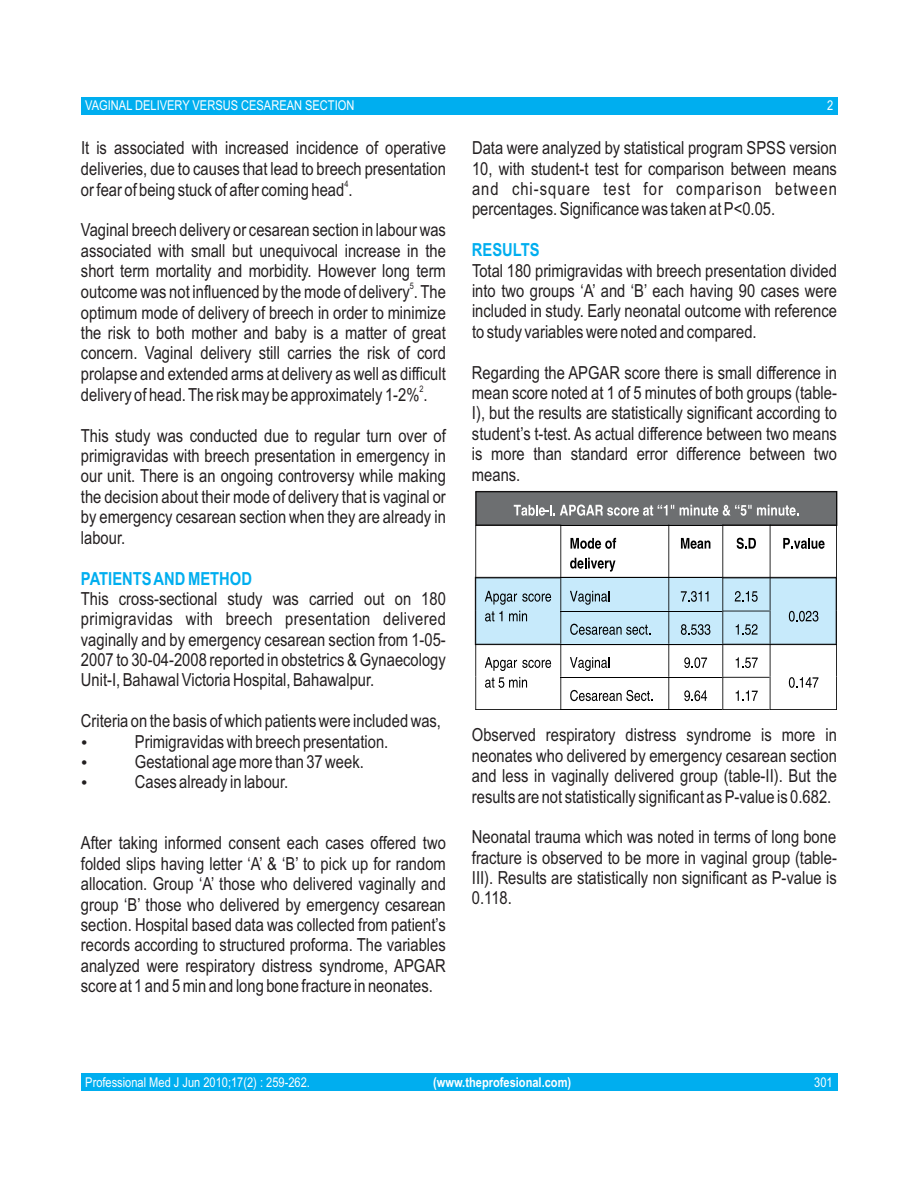
<style>
.page{position:relative;width:918px;height:1188px;background:#fff}
.page>*{position:absolute;margin:0;border:0;box-sizing:border-box;transform-origin:0 0}
.t1{font:18px/20.4px "Arial Narrow";color:#231f20;text-align:justify}
.t2{font:18px/20.4px "Arial Narrow";letter-spacing:.03em;color:#231f20}
.t3{font:700 18px "Arial Narrow";color:#00aeef}
.t4{font:13.5px "Arial Narrow";color:#fff}
.t5{font:700 13.5px "Arial Narrow";color:#fff}
.t6{font:9px "Arial Narrow";color:#231f20}
</style>
<div class="page">
<div style="left:81px;top:97px;width:756px;height:17px;background:#00aeef"></div>
<div style="left:81px;top:1074px;width:756px;height:17px;background:#00aeef"></div>
<hr style="left:475px;top:525px;width:1px;height:52px;background:#000">
<hr style="left:560px;top:525px;width:1px;height:52px;background:#000">
<hr style="left:668px;top:525px;width:1px;height:52px;background:#000">
<hr style="left:722px;top:525px;width:1px;height:52px;background:#000">
<hr style="left:770px;top:525px;width:1px;height:52px;background:#000">
<hr style="left:836px;top:525px;width:1px;height:52px;background:#000">
<hr style="left:475px;top:644px;width:1px;height:33px;background:#000">
<hr style="left:560px;top:644px;width:1px;height:33px;background:#000">
<hr style="left:668px;top:644px;width:1px;height:33px;background:#000">
<hr style="left:722px;top:644px;width:1px;height:33px;background:#000">
<hr style="left:770px;top:644px;width:1px;height:33px;background:#000">
<hr style="left:836px;top:644px;width:1px;height:33px;background:#000">
<hr style="left:475px;top:677px;width:1px;height:33px;background:#000">
<hr style="left:475px;top:709px;width:85px;height:1px;background:#000">
<hr style="left:560px;top:677px;width:1px;height:33px;background:#000">
<hr style="left:560px;top:677px;width:108px;height:1px;background:#000">
<hr style="left:560px;top:709px;width:108px;height:1px;background:#000">
<hr style="left:668px;top:677px;width:1px;height:33px;background:#000">
<hr style="left:668px;top:677px;width:54px;height:1px;background:#000">
<hr style="left:668px;top:709px;width:54px;height:1px;background:#000">
<hr style="left:722px;top:677px;width:1px;height:33px;background:#000">
<hr style="left:722px;top:677px;width:48px;height:1px;background:#000">
<hr style="left:722px;top:709px;width:48px;height:1px;background:#000">
<hr style="left:770px;top:677px;width:1px;height:33px;background:#000">
<hr style="left:836px;top:677px;width:1px;height:33px;background:#000">
<hr style="left:770px;top:709px;width:67px;height:1px;background:#000">
<svg style="left:475px;top:491px;width:363px;height:35px;background:#727475"></svg>
<svg style="left:570px;top:538px;width:46px;height:11px"></svg>
<svg style="left:681px;top:538px;width:29px;height:11px"></svg>
<svg style="left:737px;top:538px;width:19px;height:11px"></svg>
<svg style="left:783px;top:538px;width:42px;height:11px"></svg>
<svg style="left:475px;top:558px;width:362px;height:87px"></svg>
<svg style="left:485px;top:657px;width:66px;height:14px"></svg>
<svg style="left:485px;top:677px;width:42px;height:11px"></svg>
<svg style="left:570px;top:657px;width:39px;height:14px"></svg>
<svg style="left:684px;top:657px;width:23px;height:11px"></svg>
<svg style="left:736px;top:657px;width:22px;height:11px"></svg>
<svg style="left:789px;top:677px;width:29px;height:11px"></svg>
<svg style="left:570px;top:690px;width:82px;height:11px"></svg>
<svg style="left:684px;top:690px;width:23px;height:11px"></svg>
<svg style="left:736px;top:690px;width:22px;height:11px"></svg>
<p class="t4" style="left:85px;top:100px;width:271px">VAGINAL DELIVERY VERSUS CESAREAN SECTION</p>
<p class="t4" style="left:827px;top:100px;width:8px">2</p>
<p class="t1" style="left:81px;top:139px;width:366px">It is associated with increased incidence of operative</p>
<p class="t1" style="left:472px;top:139px;width:366px">Data were analyzed by statistical program SPSS version</p>
<p class="t1" style="left:81px;top:160px;width:366px">deliveries, due to causes that lead to breech presentation</p>
<p class="t1" style="left:472px;top:160px;width:366px">10, with student-t test for comparison between means</p>
<p class="t6" style="left:344px;top:180px;width:6px">4</p>
<p class="t1" style="left:81px;top:181px;width:273px">or fear of being stuck of after coming head .</p>
<p class="t2" style="left:472px;top:180px;width:366px">and chi-square test for comparison between percentages. Significance was taken at P&lt;0.05.</p>
<p class="t1" style="left:81px;top:222px;width:366px">Vaginal breech delivery or cesarean section in labour was associated with small but unequivocal increase in the short term mortality and morbidity. However long term</p>
<p class="t3" style="left:472px;top:243px;width:69px">RESULTS</p>
<p class="t1" style="left:472px;top:262px;width:366px">Total 180 primigravidas with breech presentation divided</p>
<p class="t6" style="left:410px;top:283px;width:6px">5</p>
<p class="t1" style="left:81px;top:283px;width:366px">outcome was not influenced by the mode of delivery . The</p>
<p class="t1" style="left:472px;top:282px;width:366px">into two groups ‘A’ and ‘B’ each having 90 cases were</p>
<p class="t1" style="left:81px;top:304px;width:366px">optimum mode of delivery of breech in order to minimize</p>
<p class="t1" style="left:472px;top:303px;width:366px">included in study. Early neonatal outcome with reference</p>
<p class="t1" style="left:81px;top:324px;width:366px">the risk to both mother and baby is a matter of great</p>
<p class="t1" style="left:472px;top:323px;width:286px">to study variables were noted and compared.</p>
<p class="t1" style="left:81px;top:345px;width:366px">concern. Vaginal delivery still carries the risk of cord prolapse and extended arms at delivery as well as difficult</p>
<p class="t1" style="left:472px;top:364px;width:366px">Regarding the APGAR score there is small difference in</p>
<p class="t6" style="left:420px;top:385px;width:6px">2</p>
<p class="t1" style="left:81px;top:386px;width:348px">delivery of head. The risk may be approximately 1-2% .</p>
<p class="t1" style="left:472px;top:384px;width:367px">mean score noted at 1 of 5 minutes of both groups (table-<br>I), but the results are statistically significant according to</p>
<p class="t1" style="left:81px;top:427px;width:366px">This study was conducted due to regular turn over of</p>
<p class="t1" style="left:472px;top:425px;width:366px">student’s t-test. As actual difference between two means</p>
<p class="t1" style="left:81px;top:447px;width:366px">primigravidas with breech presentation in emergency in</p>
<p class="t1" style="left:472px;top:445px;width:366px">is more than standard error difference between two</p>
<p class="t1" style="left:81px;top:468px;width:366px">our unit. There is an ongoing controversy while making</p>
<p class="t1" style="left:472px;top:466px;width:50px">means.</p>
<p class="t1" style="left:81px;top:488px;width:366px">the decision about their mode of delivery that is vaginal or by emergency cesarean section when they are already in labour.</p>
<p class="t3" style="left:81px;top:571px;width:173px">PATIENTS AND METHOD</p>
<p class="t1" style="left:81px;top:590px;width:366px">This cross-sectional study was carried out on 180 primigravidas with breech presentation delivered vaginally and by emergency cesarean section from 1-05- 2007 to 30-04-2008 reported in obstetrics &amp; Gynaecology Unit-I, Bahawal Victoria Hospital, Bahawalpur.</p>
<p class="t1" style="left:81px;top:712px;width:362px">Criteria on the basis of which patients were included was,</p>
<p class="t1" style="left:135px;top:733px;width:255px">Primigravidas with breech presentation.</p>
<p class="t1" style="left:135px;top:753px;width:230px">Gestational age more than 37 week.</p>
<p class="t1" style="left:135px;top:773px;width:155px">Cases already in labour.</p>
<p class="t1" style="left:81px;top:835px;width:366px">After taking informed consent each cases offered two</p>
<p class="t1" style="left:81px;top:855px;width:366px">folded slips having letter ‘A’ &amp; ‘B’ to pick up for random</p>
<p class="t1" style="left:81px;top:875px;width:366px">allocation. Group ‘A’ those who delivered vaginally and</p>
<p class="t1" style="left:81px;top:896px;width:366px">group ‘B’ those who delivered by emergency cesarean section. Hospital based data was collected from patient’s records according to structured proforma. The variables analyzed were respiratory distress syndrome, APGAR score at 1 and 5 min and long bone fracture in neonates.</p>
<p class="t1" style="left:472px;top:727px;width:366px">Observed respiratory distress syndrome is more in</p>
<p class="t1" style="left:472px;top:747px;width:366px">neonates who delivered by emergency cesarean section</p>
<p class="t1" style="left:472px;top:767px;width:366px">and less in vaginally delivered group (table-II). But the</p>
<p class="t1" style="left:472px;top:788px;width:361px">results are not statistically significant as P-value is 0.682.</p>
<p class="t1" style="left:472px;top:828px;width:366px">Neonatal trauma which was noted in terms of long bone</p>
<p class="t1" style="left:472px;top:849px;width:366px">fracture is observed to be more in vaginal group (table-</p>
<p class="t1" style="left:472px;top:869px;width:366px">III). Results are statistically non significant as P-value is</p>
<p class="t1" style="left:472px;top:890px;width:41px">0.118.</p>
<p class="t4" style="left:85px;top:1077px;width:226px">Professional Med J Jun 2010;17(2) : 259-262.</p>
<p class="t5" style="left:433px;top:1077px;width:140px">(www.theprofesional.com)</p>
<p class="t4" style="left:814px;top:1077px;width:20px">301</p>
</div>
